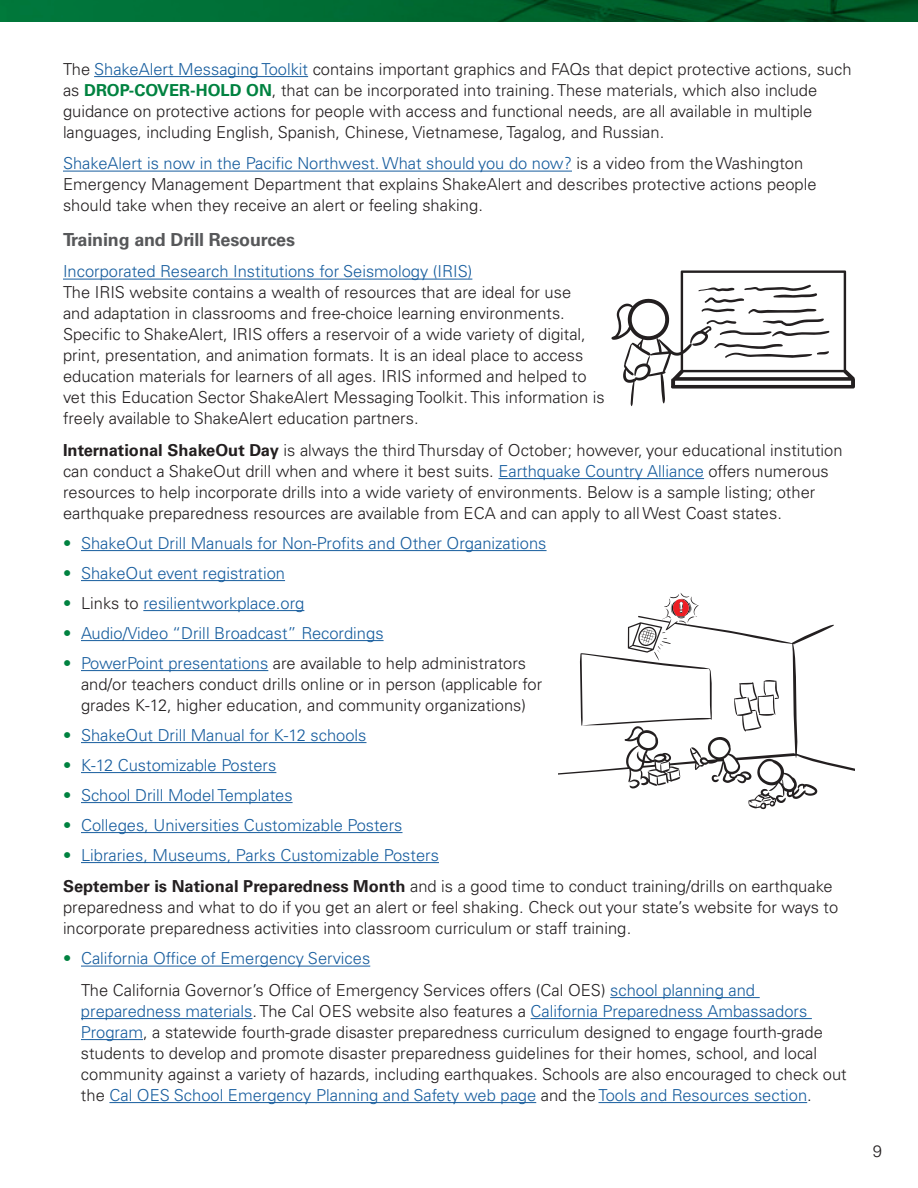
<style>
.page{position:relative;width:918px;height:1188px;background:#fff}
.page>*{position:absolute;margin:0;border:0;box-sizing:border-box;transform-origin:0 0}
.Heading_4__Univers_6{font:700 18px "Univers LT Pro 65";letter-spacing:-.01em;color:#57585a}
.Body_text__Univers_4{font:300 16.5px/21px "Univers LT Pro 45";color:#231f20}
.t1{font:300 16.5px "Univers LT Pro 45";color:#175d9e}
.s1{color:#175d9e}
.s2{font-family:"Univers LT Pro 65";font-weight:700;color:#008240}
.s3{font-family:"Univers LT Pro 65";font-weight:700}
.s4{color:#008240}
.s5{color:#231f20}
</style>
<div class="page">
<img style="left:0;top:0;width:918px;height:22px">
<hr style="left:94px;top:76px;width:214px;height:1px;background:#175d9e">
<hr style="left:63px;top:171px;width:509px;height:1px;background:#175d9e">
<hr style="left:63px;top:279px;width:409px;height:1px;background:#175d9e">
<hr style="left:498px;top:478px;width:206px;height:1px;background:#175d9e">
<hr style="left:81px;top:550px;width:466px;height:1px;background:#175d9e">
<hr style="left:81px;top:580px;width:204px;height:1px;background:#175d9e">
<hr style="left:143px;top:610px;width:161px;height:1px;background:#175d9e">
<hr style="left:81px;top:640px;width:303px;height:1px;background:#175d9e">
<hr style="left:81px;top:670px;width:187px;height:1px;background:#175d9e">
<hr style="left:81px;top:742px;width:285px;height:1px;background:#175d9e">
<hr style="left:81px;top:772px;width:195px;height:1px;background:#175d9e">
<hr style="left:81px;top:802px;width:212px;height:1px;background:#175d9e">
<hr style="left:81px;top:832px;width:322px;height:1px;background:#175d9e">
<hr style="left:81px;top:862px;width:358px;height:1px;background:#175d9e">
<hr style="left:81px;top:966px;width:289px;height:1px;background:#175d9e">
<hr style="left:610px;top:997px;width:150px;height:1px;background:#175d9e">
<hr style="left:81px;top:1018px;width:171px;height:1px;background:#175d9e">
<hr style="left:531px;top:1018px;width:281px;height:1px;background:#175d9e">
<hr style="left:81px;top:1039px;width:62px;height:1px;background:#175d9e">
<hr style="left:109px;top:1102px;width:427px;height:1px;background:#175d9e">
<hr style="left:599px;top:1102px;width:208px;height:1px;background:#175d9e">
<svg style="left:611px;top:270px;width:244px;height:136px"></svg>
<svg style="left:558px;top:593px;width:297px;height:216px"></svg>
<p class="Body_text__Univers_4" style="left:63px;top:58px;width:790px">The <span class="s1">ShakeAlert Messaging Toolkit</span> contains important graphics and FAQs that depict protective actions, such as <span class="s2">DROP-COVER-HOLD ON</span>, that can be incorporated into training. These materials, which also include guidance on protective actions for people with access and functional needs, are all available in multiple languages, including English, Spanish, Chinese, Vietnamese, Tagalog, and Russian.</p>
<p class="Body_text__Univers_4" style="left:63px;top:153px;width:755px"><span class="s1">ShakeAlert is now in the Pacific Northwest. What should you do now?</span> is a video from the Washington<br>Emergency Management Department that explains ShakeAlert and describes protective actions people should take when they receive an alert or feeling shaking.</p>
<p class="Heading_4__Univers_6" style="left:63px;top:227px;width:234px">Training and Drill Resources</p>
<p class="Body_text__Univers_4" style="left:63px;top:261px;width:543px"><span class="s1">Incorporated Research Institutions for Seismology (IRIS)<br></span>The IRIS website contains a wealth of resources that are ideal for use<br>and adaptation in classrooms and free-choice learning environments.<br>Specific to ShakeAlert, IRIS offers a reservoir of a wide variety of digital, print, presentation, and animation formats. It is an ideal place to access education materials for learners of all ages. IRIS informed and helped to vet this Education Sector ShakeAlert Messaging Toolkit. This information is freely available to ShakeAlert education partners.</p>
<p class="Body_text__Univers_4" style="left:63px;top:439px;width:781px"><span class="s3">International ShakeOut Day</span> is always the third Thursday of October; however, your educational institution can conduct a ShakeOut drill when and where it best suits. <span class="s1">Earthquake Country Alliance</span> offers numerous resources to help incorporate drills into a wide variety of environments. Below is a sample listing; other earthquake preparedness resources are available from ECA and can apply to all West Coast states.</p>
<p class="t1" style="left:63px;top:532px;width:485px"><span class="s4">•</span> ShakeOut Drill Manuals for Non-Profits and Other Organizations</p>
<p class="t1" style="left:63px;top:562px;width:224px"><span class="s4">•</span> ShakeOut event registration</p>
<p class="t1" style="left:63px;top:592px;width:243px"><span class="s4">•</span> <span class="s5">Links to</span> resilientworkplace.org</p>
<p class="t1" style="left:63px;top:622px;width:322px"><span class="s4">•</span> Audio/Video “Drill Broadcast” Recordings</p>
<p class="Body_text__Univers_4" style="left:81px;top:652px;width:463px;text-indent:-18px"><span class="s4">•</span> <span class="s1">PowerPoint presentations</span> are available to help administrators and/or teachers conduct drills online or in person (applicable for grades K-12, higher education, and community organizations)</p>
<p class="t1" style="left:63px;top:724px;width:305px"><span class="s4">•</span> ShakeOut Drill Manual for K-12 schools</p>
<p class="t1" style="left:63px;top:754px;width:215px"><span class="s4">•</span> K-12 Customizable Posters</p>
<p class="t1" style="left:63px;top:784px;width:231px"><span class="s4">•</span> School Drill Model Templates</p>
<p class="t1" style="left:63px;top:814px;width:341px"><span class="s4">•</span> Colleges, Universities Customizable Posters</p>
<p class="t1" style="left:63px;top:844px;width:377px"><span class="s4">•</span> Libraries, Museums, Parks Customizable Posters</p>
<p class="Body_text__Univers_4" style="left:63px;top:876px;width:777px"><span class="s3">September is National Preparedness Month</span> and is a good time to conduct training/drills on earthquake preparedness and what to do if you get an alert or feel shaking. Check out your state’s website for ways to incorporate preparedness activities into classroom curriculum or staff training.</p>
<p class="t1" style="left:63px;top:948px;width:309px"><span class="s4">•</span> California Office of Emergency Services</p>
<p class="Body_text__Univers_4" style="left:81px;top:979px;width:767px">The California Governor’s Office of Emergency Services offers (Cal OES) <span class="s1">school planning and preparedness materials</span>. The Cal OES website also features a <span class="s1">California Preparedness Ambassadors Program</span>, a statewide fourth-grade disaster preparedness curriculum designed to engage fourth-grade students to develop and promote disaster preparedness guidelines for their homes, school, and local community against a variety of hazards, including earthquakes. Schools are also encouraged to check out the <span class="s1">Cal OES School Emergency Planning and Safety web page</span> and the <span class="s1">Tools and Resources section</span>.</p>
<p class="Body_text__Univers_4" style="left:873px;top:1140px;width:11px">9</p>
</div>
